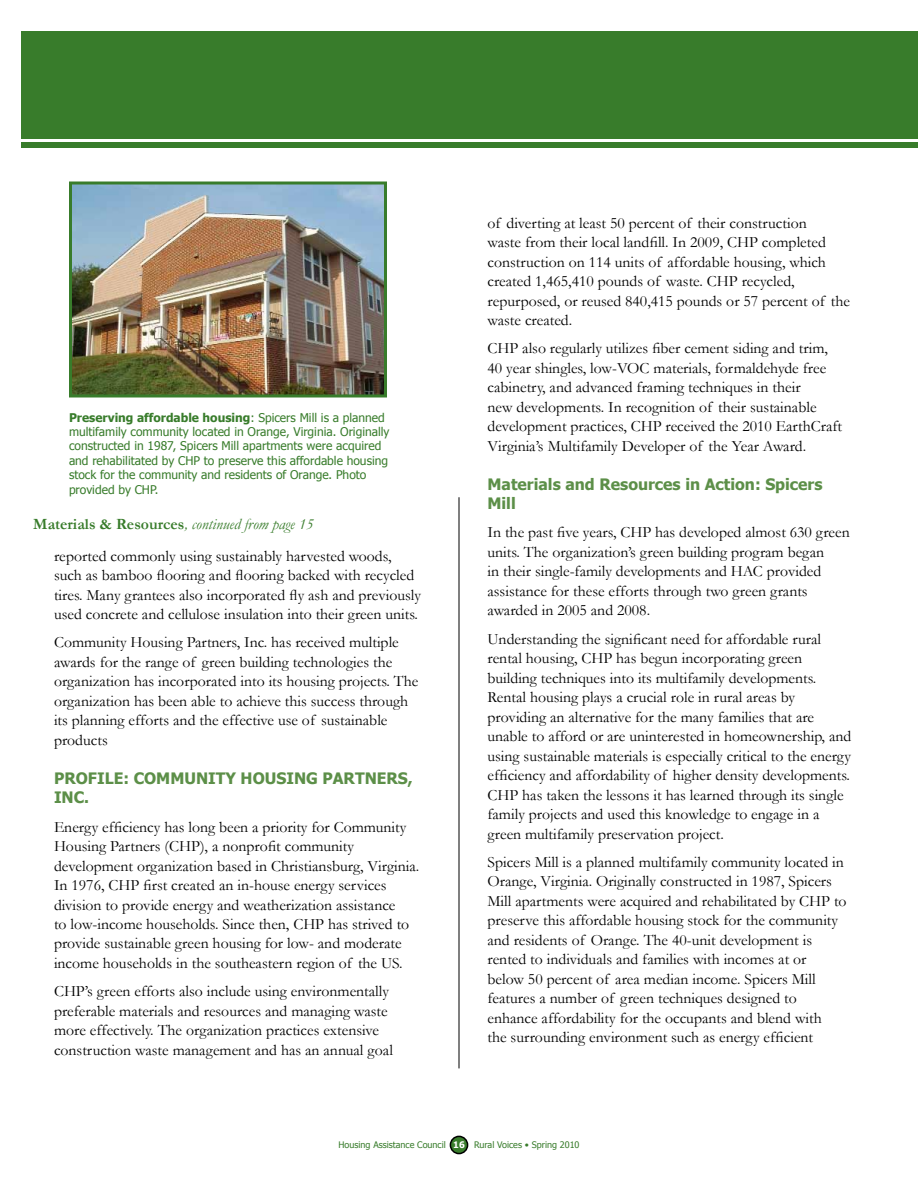
<style>
.page{position:relative;width:918px;height:1188px;background:#fff}
.page>*{position:absolute;margin:0;border:0;box-sizing:border-box;transform-origin:0 0}
.t1{font:15.75px/19.5px "Garamond";color:#000}
.t2{font:700 15.75px/19.5px "Tahoma";color:#5c8f48}
.t3{font:italic 15.75px "Garamond";color:#387c2b}
.t4{font:12px/14.4px "Tahoma";color:#387c2b}
.t5{font:9px "Tahoma";color:#387c2b}
.s1{font-weight:700}
.s2{font-weight:700;font-style:normal}
.s3{font-weight:700;color:#fff}
</style>
<div class="page">
<div style="left:450px;top:1136px;width:18px;height:18px;background:#387c2b;border-radius:50%"></div>
<div style="left:450px;top:1136px;width:18px;height:18px;border:2px solid #000;border-radius:50%"></div>
<div style="left:22px;top:31px;width:896px;height:108px;background:#387c2b"></div>
<div style="left:22px;top:142px;width:896px;height:6px;background:#387c2b"></div>
<hr style="left:459px;top:497px;width:1px;height:571px;background:#000">
<img style="left:73px;top:186px;width:310px;height:208px">
<div style="left:69px;top:182px;width:318px;height:216px;border:3px solid #387c2b"></div>
<p class="t4" style="left:69px;top:410px;width:322px"><span class="s1">Preserving affordable housing</span>: Spicers Mill is a planned multifamily community located in Orange, Virginia. Originally constructed in 1987, Spicers Mill apartments were acquired and rehabilitated by CHP to preserve this affordable housing stock for the community and residents of Orange. Photo provided by CHP.</p>
<p class="t3" style="left:33px;top:514px;width:282px"><span class="s2">Materials &amp; Resources</span>, continued from page 15</p>
<p class="t1" style="left:54px;top:546px;width:369px">reported commonly using sustainably harvested woods, such as bamboo flooring and flooring backed with recycled tires. Many grantees also incorporated fly ash and previously used concrete and cellulose insulation into their green units.</p>
<p class="t1" style="left:54px;top:632px;width:366px">Community Housing Partners, Inc. has received multiple awards for the range of green building technologies the organization has incorporated into its housing projects. The organization has been able to achieve this success through its planning efforts and the effective use of sustainable products</p>
<p class="t2" style="left:54px;top:767px;width:360px">PROFILE: COMMUNITY HOUSING PARTNERS,<br>INC.</p>
<p class="t1" style="left:54px;top:816px;width:367px">Energy efficiency has long been a priority for Community Housing Partners (CHP), a nonprofit community development organization based in Christiansburg, Virginia.<br>In 1976, CHP first created an in-house energy services division to provide energy and weatherization assistance<br>to low-income households. Since then, CHP has strived to provide sustainable green housing for low- and moderate income households in the southeastern region of the US.</p>
<p class="t1" style="left:54px;top:981px;width:340px">CHP’s green efforts also include using environmentally preferable materials and resources and managing waste more effectively. The organization practices extensive construction waste management and has an annual goal</p>
<p class="t1" style="left:488px;top:213px;width:364px">of diverting at least 50 percent of their construction<br>waste from their local landfill. In 2009, CHP completed construction on 114 units of affordable housing, which created 1,465,410 pounds of waste. CHP recycled, repurposed, or reused 840,415 pounds or 57 percent of the waste created.</p>
<p class="t1" style="left:488px;top:338px;width:356px">CHP also regularly utilizes fiber cement siding and trim, 40 year shingles, low-VOC materials, formaldehyde free cabinetry, and advanced framing techniques in their<br>new developments. In recognition of their sustainable development practices, CHP received the 2010 EarthCraft Virginia’s Multifamily Developer of the Year Award.</p>
<p class="t2" style="left:488px;top:473px;width:337px">Materials and Resources in Action: Spicers<br>Mill</p>
<p class="t1" style="left:488px;top:522px;width:364px">In the past five years, CHP has developed almost 630 green units. The organization’s green building program began<br>in their single-family developments and HAC provided assistance for these efforts through two green grants awarded in 2005 and 2008.</p>
<p class="t1" style="left:488px;top:629px;width:365px">Understanding the significant need for affordable rural rental housing, CHP has begun incorporating green building techniques into its multifamily developments.<br>Rental housing plays a crucial role in rural areas by providing an alternative for the many families that are unable to afford or are uninterested in homeownership, and using sustainable materials is especially critical to the energy efficiency and affordability of higher density developments.<br>CHP has taken the lessons it has learned through its single family projects and used this knowledge to engage in a green multifamily preservation project.</p>
<p class="t1" style="left:488px;top:852px;width:361px">Spicers Mill is a planned multifamily community located in Orange, Virginia. Originally constructed in 1987, Spicers Mill apartments were acquired and rehabilitated by CHP to preserve this affordable housing stock for the community and residents of Orange. The 40-unit development is rented to individuals and families with incomes at or below 50 percent of area median income. Spicers Mill features a number of green techniques designed to enhance affordability for the occupants and blend with<br>the surrounding environment such as energy efficient</p>
<p class="t5" style="left:338px;top:1139px;width:243px">Housing Assistance Council <span class="s3">16</span> Rural Voices • Spring 2010</p>
</div>
